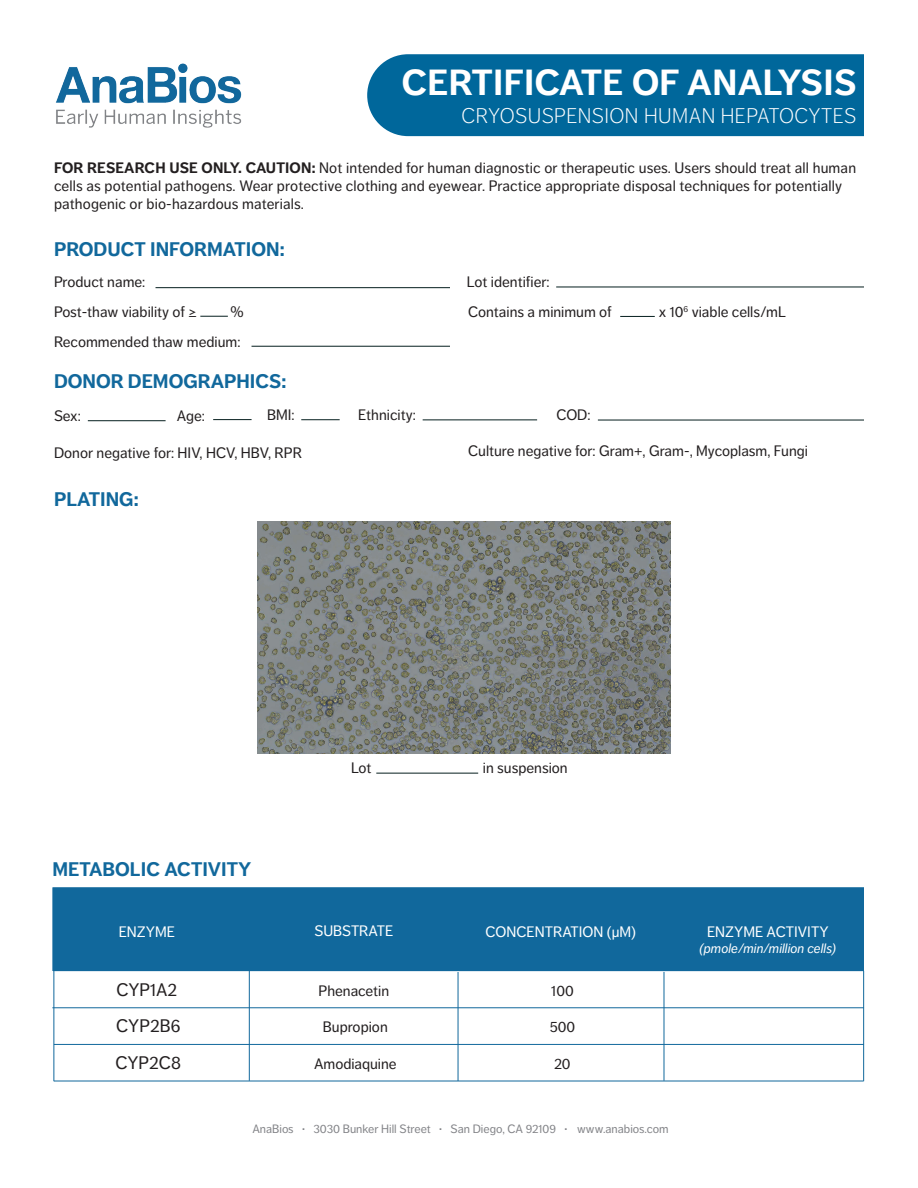
<style>
.page{position:relative;width:918px;height:1188px;background:#fff}
.page>*{position:absolute;margin:0;border:0;box-sizing:border-box;transform-origin:0 0}
.t1{font:700 36px "Dagny Pro";letter-spacing:.01em;color:#fff}
.t2{font:300 21px "Dagny Pro";letter-spacing:.02em;color:#fff}
.t3{font:700 19.5px "Dagny Pro";color:#11689c}
.t4{font:18px "Dagny Pro";color:#231f20}
.t5{font:15px/18px "Dagny Pro";color:#231f20}
.t6{font:15px "Dagny Pro";color:#fff}
.t7{font:italic 13.5px "Dagny Pro";color:#fff}
.t8{font:12px "Dagny Pro";color:#838488}
.s1{font-weight:700}
</style>
<div class="page">
<img style="left:56px;top:63px;width:186px;height:65px">
<hr style="left:156px;top:287px;width:294px;height:1px;background:#051e1e">
<hr style="left:556px;top:287px;width:308px;height:1px;background:#051e1e">
<hr style="left:620px;top:316px;width:35px;height:1px;background:#051e1e">
<hr style="left:88px;top:420px;width:78px;height:1px;background:#051e1e">
<svg style="left:200px;top:316px;width:28px;height:1px"></svg>
<hr style="left:252px;top:346px;width:198px;height:1px;background:#051e1e">
<hr style="left:213px;top:419px;width:39px;height:1px;background:#051e1e">
<hr style="left:301px;top:419px;width:39px;height:1px;background:#051e1e">
<hr style="left:423px;top:420px;width:114px;height:1px;background:#051e1e">
<hr style="left:598px;top:420px;width:266px;height:1px;background:#051e1e">
<div style="left:367px;top:54px;width:497px;height:82px;background:#00679b"></div>
<hr style="left:376px;top:773px;width:102px;height:1px;background:#051e1e">
<div style="left:51px;top:886px;width:815px;height:87px;background:#11689c;border:2px solid #fff"></div>
<hr style="left:249px;top:970px;width:1px;height:111px;background:#11689c">
<hr style="left:458px;top:972px;width:1px;height:109px;background:#11689c">
<hr style="left:664px;top:972px;width:1px;height:109px;background:#11689c">
<hr style="left:52px;top:1007px;width:812px;height:1px;background:#11689c">
<hr style="left:54px;top:1044px;width:810px;height:1px;background:#11689c">
<hr style="left:54px;top:1081px;width:809px;height:1px;background:#11689c">
<hr style="left:54px;top:963px;width:1px;height:118px;background:#11689c">
<hr style="left:863px;top:971px;width:1px;height:110px;background:#11689c">
<img style="left:257px;top:521px;width:413px;height:232px">
<p class="t1" style="left:402px;top:61px;width:456px">CERTIFICATE OF ANALYSIS</p>
<p class="t2" style="left:461px;top:104px;width:396px">CRYOSUSPENSION HUMAN HEPATOCYTES</p>
<p class="t5" style="left:54px;top:159px;width:804px"><span class="s1">FOR RESEARCH USE ONLY. CAUTION:</span> Not intended for human diagnostic or therapeutic uses. Users should treat all human cells as potential pathogens. Wear protective clothing and eyewear. Practice appropriate disposal techniques for potentially pathogenic or bio-hazardous materials.</p>
<p class="t3" style="left:54px;top:238px;width:232px">PRODUCT INFORMATION:</p>
<p class="t5" style="left:54px;top:273px;width:93px">Product name:</p>
<p class="t5" style="left:54px;top:302px;width:144px">Post-thaw viability of ≥</p>
<p class="t5" style="left:231px;top:302px;width:15px">%</p>
<p class="t5" style="left:54px;top:333px;width:188px">Recommended thaw medium:</p>
<p class="t5" style="left:467px;top:273px;width:84px">Lot identifier:</p>
<p class="t5" style="left:468px;top:302px;width:145px">Contains a minimum of</p>
<p class="t5" style="left:659px;top:302px;width:129px">x 10<sup>6</sup> viable cells/mL</p>
<p class="t3" style="left:54px;top:370px;width:234px">DONOR DEMOGRAPHICS:</p>
<p class="t5" style="left:54px;top:407px;width:28px">Sex:</p>
<p class="t5" style="left:177px;top:407px;width:30px">Age:</p>
<p class="t5" style="left:267px;top:406px;width:29px">BMI:</p>
<p class="t5" style="left:358px;top:406px;width:59px">Ethnicity:</p>
<p class="t5" style="left:556px;top:406px;width:36px">COD:</p>
<p class="t5" style="left:54px;top:443px;width:249px">Donor negative for: HIV, HCV, HBV, RPR</p>
<p class="t5" style="left:468px;top:441px;width:342px">Culture negative for: Gram+, Gram-, Mycoplasm, Fungi</p>
<p class="t3" style="left:54px;top:488px;width:86px">PLATING:</p>
<p class="t3" style="left:52px;top:858px;width:201px">METABOLIC ACTIVITY</p>
<p class="t5" style="left:351px;top:759px;width:22px">Lot</p>
<p class="t5" style="left:483px;top:759px;width:86px">in suspension</p>
<p class="t6" style="left:119px;top:923px;width:58px">ENZYME</p>
<p class="t6" style="left:314px;top:923px;width:80px">SUBSTRATE</p>
<p class="t6" style="left:486px;top:923px;width:152px">CONCENTRATION (μM)</p>
<p class="t6" style="left:707px;top:923px;width:123px">ENZYME ACTIVITY</p>
<p class="t7" style="left:700px;top:941px;width:138px">(pmole/min/million cells)</p>
<p class="t4" style="left:117px;top:979px;width:62px">CYP1A2</p>
<p class="t4" style="left:116px;top:1015px;width:66px">CYP2B6</p>
<p class="t5" style="left:319px;top:982px;width:72px">Phenacetin</p>
<p class="t5" style="left:323px;top:1017px;width:66px">Bupropion</p>
<p class="t5" style="left:551px;top:982px;width:24px">100</p>
<p class="t5" style="left:550px;top:1018px;width:27px">500</p>
<p class="t5" style="left:554px;top:1055px;width:18px">20</p>
<p class="t4" style="left:116px;top:1053px;width:67px">CYP2C8</p>
<p class="t5" style="left:314px;top:1055px;width:84px">Amodiaquine</p>
<p class="t8" style="left:252px;top:1122px;width:418px">AnaBios <sup>.</sup> 3030 Bunker Hill Street <sup>.</sup> San Diego, CA 92109 <sup>.</sup> www.anabios.com</p>
</div>
